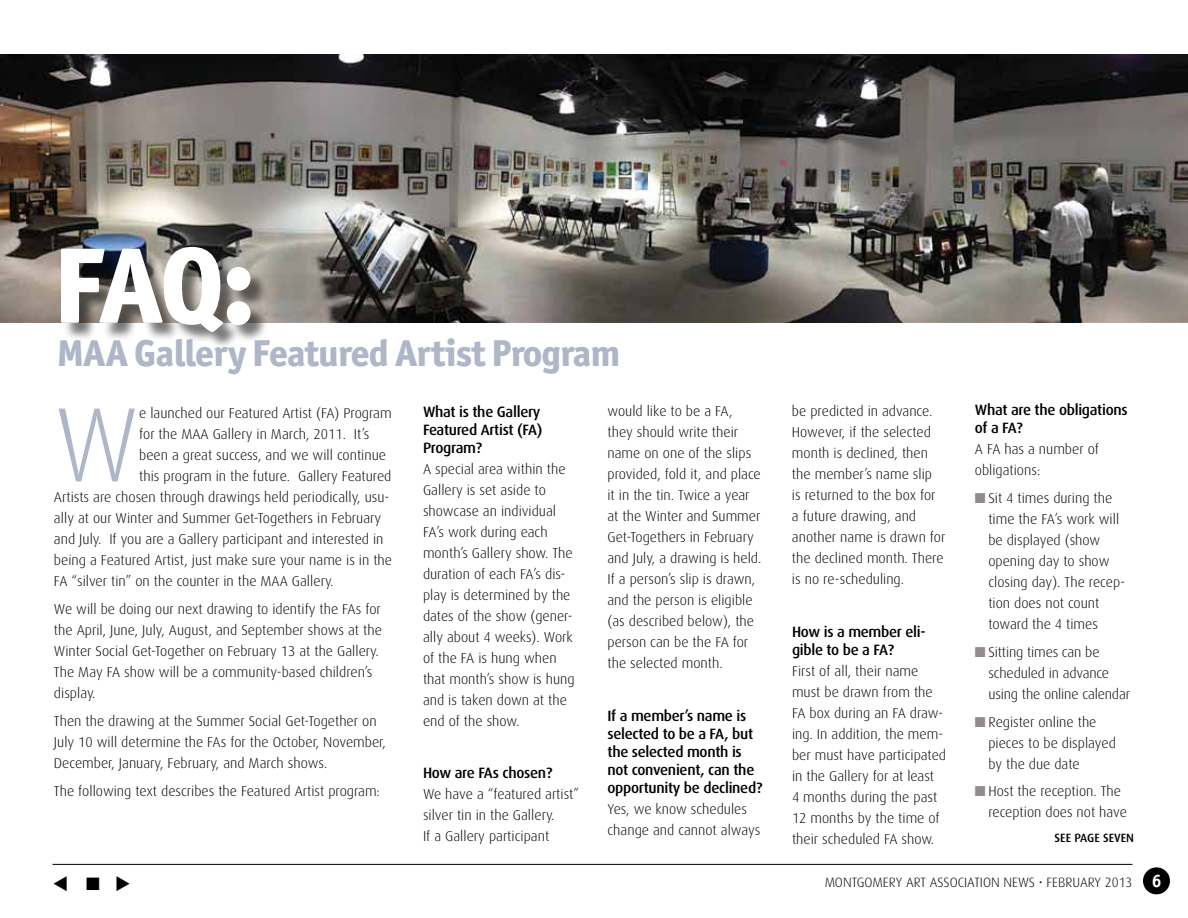
<style>
.page{position:relative;width:1188px;height:918px;background:#fff}
.page>*{position:absolute;margin:0;border:0;box-sizing:border-box;transform-origin:0 0}
.t1{font:800 108px "Officina Sans ITC Std";color:#fff}
.t2{font:300 105.75px "Dax";color:#afb6c8}
.t3{font:800 37.5px "Officina Sans ITC Std";letter-spacing:-.02em;color:#afb6c8}
.t4{font:18px "Wingdings 3";color:#000}
.t5{font:500 15px/18px "Dax";letter-spacing:-.02em;color:#000}
.t6{font:300 14.25px/21px "Dax";color:#000}
.t7{font:300 13.5px "Dax";color:#000}
.t8{font:500 12px "Dax";color:#000}
.s1{color:#938990}
.s2{font-family:"Officina Sans ITC Std";font-weight:700;font-size:18px;color:#fff}
</style>
<div class="page">
<hr style="left:52px;top:864px;width:1080px;height:1px;background:#000">
<div style="left:1143px;top:867px;width:27px;height:27px;background:#000;border-radius:50%"></div>
<img style="left:0;top:54px;width:1188px;height:268px">
<div style="left:63px;top:249px;width:206px;height:101px;background:#000;opacity:.53"></div>
<h1 class="t1" style="left:54px;top:218px;width:203px">FAQ:</h1>
<h3 class="t3" style="left:57px;top:330px;width:565px">MAA Gallery Featured Artist Program</h3>
<h2 class="t2" style="left:54px;top:387px;width:87px">W</h2>
<p class="t6" style="left:139px;top:403px;width:254px">e launched our Featured Artist (FA) Program</p>
<p class="t5" style="left:423px;top:403px;width:121px">What is the Gallery<br>Featured Artist (FA)<br>Program?</p>
<p class="t6" style="left:423px;top:459px;width:153px">A special area within the<br>Gallery is set aside to showcase an individual<br>FA’s work during each month’s Gallery show. The duration of each FA’s dis&shy;play is determined by the dates of the show (gener&shy;ally about 4 weeks). Work of the FA is hung when that month’s show is hung and is taken down at the end of the show.</p>
<p class="t6" style="left:607px;top:401px;width:156px">would like to be a FA, they should write their name on one of the slips provided, fold it, and place it in the tin. Twice a year at the Winter and Summer<br>Get-Togethers in February and July, a drawing is held.<br>If a person’s slip is drawn, and the person is eligible (as described below), the person can be the FA for the selected month.</p>
<p class="t6" style="left:139px;top:424px;width:232px">for the MAA Gallery in March, 2011. It’s</p>
<p class="t6" style="left:139px;top:445px;width:248px">been a great success, and we will continue</p>
<p class="t6" style="left:139px;top:466px;width:254px">this program in the future. Gallery Featured</p>
<p class="t6" style="left:54px;top:487px;width:337px">Artists are chosen through drawings held periodically, usu-</p>
<p class="t6" style="left:54px;top:508px;width:329px">ally at our Winter and Summer Get-Togethers in February</p>
<p class="t6" style="left:54px;top:529px;width:331px">and July. If you are a Gallery participant and interested in</p>
<p class="t6" style="left:54px;top:550px;width:340px">being a Featured Artist, just make sure your name is in the</p>
<p class="t6" style="left:54px;top:571px;width:281px">FA “silver tin” on the counter in the MAA Gallery.</p>
<p class="t6" style="left:54px;top:599px;width:329px">We will be doing our next drawing to identify the FAs for the April, June, July, August, and September shows at the Winter Social Get-Together on February 13 at the Gallery.<br>The May FA show will be a community-based children’s display.</p>
<p class="t6" style="left:54px;top:711px;width:333px">Then the drawing at the Summer Social Get-Together on<br>July 10 will determine the FAs for the October, November,<br>December, January, February, and March shows.</p>
<p class="t6" style="left:54px;top:780px;width:327px">The following text describes the Featured Artist program:</p>
<p class="t5" style="left:608px;top:707px;width:156px">If a member’s name is selected to be a FA, but the selected month is not convenient, can the opportunity be declined?</p>
<p class="t6" style="left:608px;top:799px;width:154px">Yes, we know schedules change and cannot always</p>
<p class="t5" style="left:423px;top:764px;width:131px">How are FAs chosen?</p>
<p class="t6" style="left:423px;top:784px;width:158px">We have a “featured artist” silver tin in the Gallery.<br>If a Gallery participant</p>
<p class="t6" style="left:792px;top:401px;width:155px">be predicted in advance.<br>However, if the selected month is declined, then the member’s name slip<br>is returned to the box for a future drawing, and another name is drawn for the declined month. There is no re-scheduling.</p>
<p class="t5" style="left:792px;top:623px;width:135px">How is a member eli&shy;gible to be a FA?</p>
<p class="t6" style="left:792px;top:661px;width:156px">First of all, their name must be drawn from the<br>FA box during an FA draw&shy;ing. In addition, the mem&shy;ber must have participated in the Gallery for at least<br>4 months during the past<br>12 months by the time of their scheduled FA show.</p>
<p class="t5" style="left:975px;top:401px;width:154px">What are the obligations of a FA?</p>
<p class="t6" style="left:975px;top:439px;width:126px">A FA has a number of obligations:</p>
<p class="t6" style="left:988px;top:488px;width:138px;text-indent:-13px"><span class="s1">■</span> Sit 4 times during the time the FA’s work will be displayed (show opening day to show closing day). The recep&shy;tion does not count toward the 4 times</p>
<p class="t6" style="left:988px;top:642px;width:143px;text-indent:-13px"><span class="s1">■</span> Sitting times can be scheduled in advance using the online calendar</p>
<p class="t6" style="left:988px;top:711px;width:129px;text-indent:-13px"><span class="s1">■</span> Register online the pieces to be displayed by the due date</p>
<p class="t6" style="left:988px;top:781px;width:140px;text-indent:-13px"><span class="s1">■</span> Host the reception. The reception does not have</p>
<p class="t8" style="left:1055px;top:831px;width:81px">SEE PAGE SEVEN</p>
<p class="t4" style="left:52px;top:874px;width:80px">▼ ■ ◆</p>
<p class="t7" style="left:825px;top:875px;width:338px">MONTGOMERY ART ASSOCIATION NEWS • FEBRUARY 2013 <span class="s2">6</span></p>
</div>
